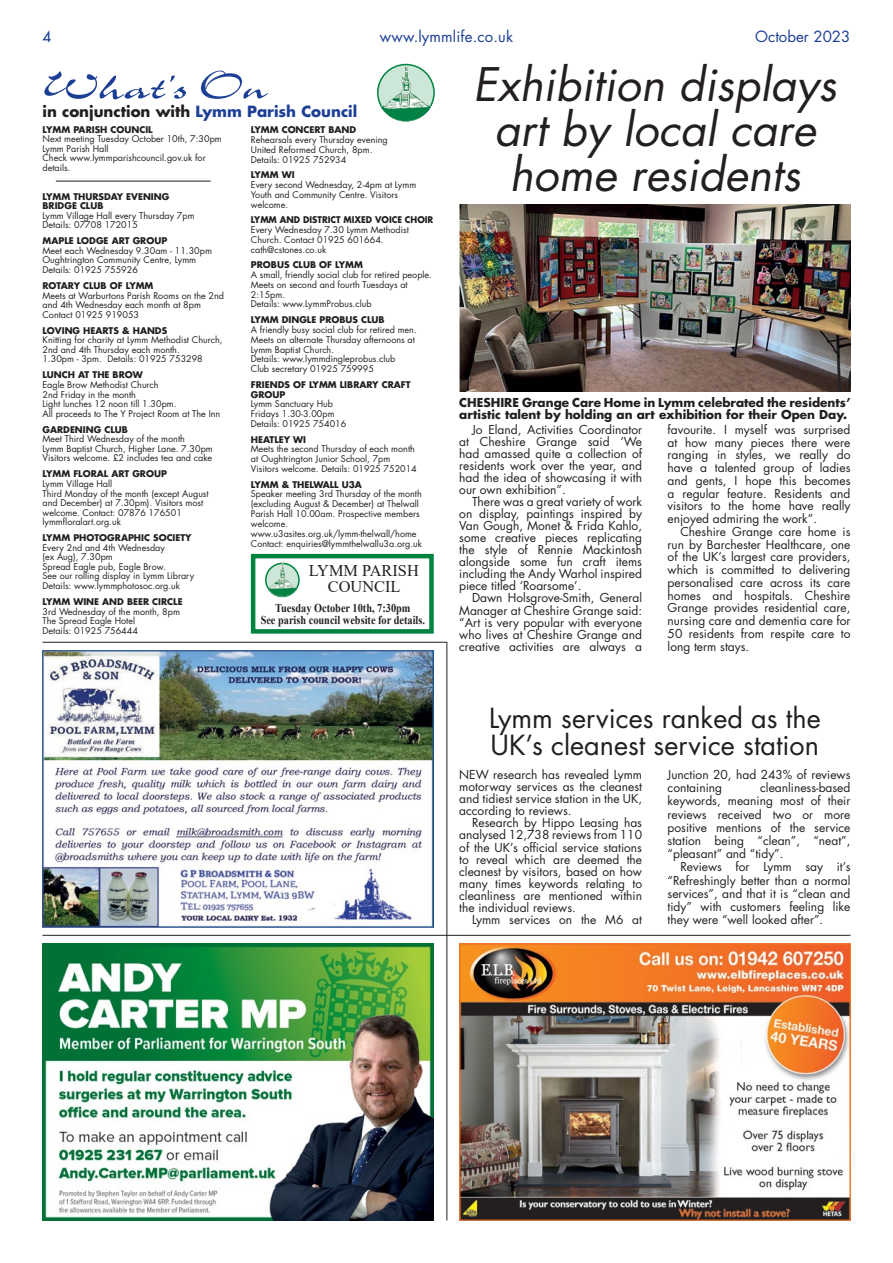
<style>
.page{position:relative;width:893px;height:1263px;background:#fff}
.page>*{position:absolute;margin:0;border:0;box-sizing:border-box;transform-origin:0 0}
.t1{font:italic 45px/45px "Futura Std";color:#231f20;text-align:center}
.t2{font:45px "Charme Std";color:#1c3e94;scale:1.26 1}
.t3{font:27px/27px "Futura Std";color:#231f20}
.t4{font:16.35px/16.4px "Times New Roman";color:#231f20;text-align:center}
.t5{font:700 15px "Futura Std";color:#231f20}
.t6{font:15px "Futura Std";letter-spacing:.01em;color:#1c3e94}
.t7{font:500 15px "Futura Std";color:#1c3e94}
.t8{font:12px/12px "Futura Std";color:#231f20;text-align:justify}
.t9{font:700 12px/12px "Futura Std";color:#231f20}
.t10{font:700 12px/12px "Times New Roman";color:#231f20;text-align:center;scale:.86 1}
.t11{font:9px/9.6px "Futura Std";color:#231f20}
.t12{font:700 9px/9.6px "Futura Std";color:#231f20}
.t13{font:700 9px "Futura Std";color:#231f20;scale:.94 1}
.s1{color:#1c3e94}
.s2{color:#fff}
</style>
<div class="page">
<div style="left:377px;top:64px;width:58px;height:58px;border:2px solid #00833e;border-radius:50%"></div>
<img style="left:381px;top:66px;width:50px;height:55px">
<div style="left:265px;top:563px;width:35px;height:34px;border:2px solid #00833e;border-radius:50%"></div>
<img style="left:267px;top:563px;width:31px;height:33px">
<div style="left:251px;top:554px;width:183px;height:80px;border:4px solid #00833e"></div>
<hr style="left:56px;top:181px;width:155px;height:1px;background:#231f20">
<hr style="left:42px;top:642px;width:405px;height:1px;background:#231f20">
<hr style="left:447px;top:642px;width:1px;height:578px;background:#231f20">
<hr style="left:42px;top:935px;width:808px;height:1px;background:#231f20">
<img style="left:43px;top:651px;width:391px;height:276px">
<img style="left:43px;top:944px;width:391px;height:276px">
<img style="left:459px;top:944px;width:391px;height:276px">
<img style="left:459px;top:205px;width:391px;height:187px">
<h3 class="t7" style="left:43px;top:27px;width:10px">4</h3>
<h3 class="t6" style="left:380px;top:27px;width:135px">www.lymmlife.co.uk</h3>
<h3 class="t6" style="left:755px;top:27px;width:97px">October 2023</h3>
<h1 class="t2" style="left:44px;top:65px;width:180px">What’s On</h1>
<h3 class="t5" style="left:43px;top:101px;width:316px">in conjunction with <span class="s1">Lymm Parish Council</span></h3>
<p class="t12" style="left:251px;top:125px;width:107px">LYMM CONCERT BAND</p>
<p class="t11" style="left:251px;top:135px;width:138px">Rehearsals every Thursday evening<br>United Reformed Church, 8pm.<br>Details: 01925 752934</p>
<p class="t12" style="left:251px;top:170px;width:45px">LYMM WI</p>
<p class="t11" style="left:251px;top:180px;width:167px">Every second Wednesday, 2-4pm at Lymm<br>Youth and Community Centre. Visitors welcome.</p>
<p class="t13" style="left:251px;top:213px;width:196px">LYMM AND DISTRICT MIXED VOICE CHOIR</p>
<p class="t11" style="left:251px;top:225px;width:159px">Every Wednesday 7.30 Lymm Methodist<br>Church. Contact 01925 601664. cath@cstones.co.uk</p>
<p class="t12" style="left:251px;top:260px;width:114px">PROBUS CLUB OF LYMM</p>
<p class="t11" style="left:251px;top:270px;width:183px">A small, friendly social club for retired people.<br>Meets on second and fourth Tuesdays at<br>2:15pm.<br>Details: www.LymmProbus.club</p>
<p class="t12" style="left:251px;top:314px;width:135px">LYMM DINGLE PROBUS CLUB</p>
<p class="t11" style="left:251px;top:325px;width:167px">A friendly busy social club for retired men.<br>Meets on alternate Thursday afternoons at Lymm Baptist Church.<br>Details: www.lymmdingleprobus.club<br>Club secretary 01925 759995</p>
<p class="t12" style="left:251px;top:379px;width:161px">FRIENDS OF LYMM LIBRARY CRAFT<br>GROUP</p>
<p class="t11" style="left:251px;top:399px;width:97px">Lymm Sanctuary Hub<br>Fridays 1.30-3.00pm<br>Details: 01925 754016</p>
<p class="t12" style="left:251px;top:434px;width:57px">HEATLEY WI</p>
<p class="t11" style="left:251px;top:444px;width:167px">Meets the second Thursday of each month at Oughtrington Junior School, 7pm<br>Visitors welcome. Details: 01925 752014</p>
<p class="t12" style="left:251px;top:479px;width:113px">LYMM &amp; THELWALL U3A</p>
<p class="t11" style="left:251px;top:489px;width:173px">Speaker meeting 3rd Thursday of the month (excluding August &amp; December) at Thelwall Parish Hall 10.00am. Prospective members welcome. www.u3asites.org.uk/lymm-thelwall/home Contact: enquiries@lymmthelwallu3a.org.uk</p>
<h3 class="t4" style="left:309px;top:562px;width:112px">LYMM PARISH<br>COUNCIL</h3>
<h3 class="t10" style="left:261px;top:602px;width:193px">Tuesday October 10th, 7:30pm<br>See parish council website for details.</h3>
<p class="t12" style="left:43px;top:125px;width:112px">LYMM PARISH COUNCIL</p>
<p class="t11" style="left:43px;top:134px;width:181px">Next meeting Tuesday October 10th, 7:30pm<br>Lymm Parish Hall<br>Check www.lymmparishcouncil.gov.uk for details.<span class="s2">0</span></p>
<p class="t12" style="left:43px;top:191px;width:128px">LYMM THURSDAY EVENING<br>BRIDGE CLUB</p>
<p class="t11" style="left:43px;top:211px;width:154px">Lymm Village Hall every Thursday 7pm<br>Details: 07708 172015</p>
<p class="t12" style="left:43px;top:236px;width:126px">MAPLE LODGE ART GROUP</p>
<p class="t11" style="left:43px;top:246px;width:171px">Meet each Wednesday 9.30am - 11.30pm<br>Oughtrington Community Centre, Lymm<br>Details: 01925 755926</p>
<p class="t12" style="left:43px;top:281px;width:112px">ROTARY CLUB OF LYMM</p>
<p class="t11" style="left:43px;top:291px;width:183px">Meets at Warburtons Parish Rooms on the 2nd and 4th Wednesday each month at 8pm<br>Contact 01925 919053</p>
<p class="t12" style="left:43px;top:325px;width:126px">LOVING HEARTS &amp; HANDS</p>
<p class="t11" style="left:43px;top:335px;width:181px">Knitting for charity at Lymm Methodist Church,<br>2nd and 4th Thursday each month.<br>1.30pm - 3pm. Details: 01925 753298</p>
<p class="t12" style="left:43px;top:370px;width:102px">LUNCH AT THE BROW</p>
<p class="t11" style="left:43px;top:380px;width:179px">Eagle Brow Methodist Church<br>2nd Friday in the month<br>Light lunches 12 noon till 1.30pm.<br>All proceeds to The Y Project Room at The Inn</p>
<p class="t12" style="left:43px;top:424px;width:87px">GARDENING CLUB</p>
<p class="t11" style="left:43px;top:434px;width:172px">Meet Third Wednesday of the month<br>Lymm Baptist Church, Higher Lane. 7.30pm<br>Visitors welcome. £2 includes tea and cake</p>
<p class="t12" style="left:43px;top:469px;width:126px">LYMM FLORAL ART GROUP</p>
<p class="t11" style="left:43px;top:479px;width:168px">Lymm Village Hall<br>Third Monday of the month (except August and December) at 7.30pm). Visitors most welcome. Contact: 07876 176501 lymmfloralart.org.uk</p>
<p class="t12" style="left:43px;top:533px;width:151px">LYMM PHOTOGRAPHIC SOCIETY</p>
<p class="t11" style="left:43px;top:543px;width:153px">Every 2nd and 4th Wednesday<br>(ex Aug), 7.30pm<br>Spread Eagle pub, Eagle Brow.<br>See our rolling display in Lymm Library<br>Details: www.lymmphotosoc.org.uk</p>
<p class="t12" style="left:43px;top:597px;width:142px">LYMM WINE AND BEER CIRCLE</p>
<p class="t11" style="left:43px;top:606px;width:139px">3rd Wednesday of the month, 8pm<br>The Spread Eagle Hotel<br>Details: 01925 756444</p>
<h1 class="t1" style="left:473px;top:62px;width:365px">Exhibition displays art by local care home residents</h1>
<h3 class="t9" style="left:459px;top:397px;width:393px">CHESHIRE Grange Care Home in Lymm celebrated the residents’ artistic talent by holding an art exhibition for their Open Day.</h3>
<h3 class="t8" style="left:459px;top:423px;width:184px;text-indent:13px">Jo Eland, Activities Coordinator at Cheshire Grange said ‘We had amassed quite a collection of residents work over the year, and had the idea of showcasing it with our own exhibition”.</h3>
<p class="t8" style="left:459px;top:496px;width:184px;text-indent:13px">There was a great variety of work on display, paintings inspired by Van Gough, Monet &amp; Frida Kahlo, some creative pieces replicating the style of Rennie Mackintosh alongside some fun craft items including the Andy Warhol inspired piece titled ‘Roarsome’.</p>
<h3 class="t8" style="left:459px;top:592px;width:184px;text-indent:13px">Dawn Holsgrove-Smith, General Manager at Cheshire Grange said: “Art is very popular with everyone who lives at Cheshire Grange and creative activities are always a</h3>
<p class="t8" style="left:668px;top:423px;width:184px;line-height:12.8px">favourite. I myself was surprised at how many pieces there were ranging in styles, we really do have a talented group of ladies and gents, I hope this becomes a regular feature. Residents and visitors to the home have really enjoyed admiring the work”.</p>
<p class="t8" style="left:668px;top:525px;width:184px;line-height:12.8px;text-indent:13px">Cheshire Grange care home is run by Barchester Healthcare, one of the UK’s largest care providers, which is committed to delivering personalised care across its care homes and hospitals. Cheshire Grange provides residential care, nursing care and dementia care for 50 residents from respite care to long term stays.</p>
<h2 class="t3" style="left:489px;top:705px;width:333px">Lymm services ranked as the<br>UK’s cleanest service station</h2>
<h3 class="t8" style="left:459px;top:768px;width:184px">NEW research has revealed Lymm motorway services as the cleanest and tidiest service station in the UK, according to reviews.</h3>
<p class="t8" style="left:459px;top:817px;width:184px;text-indent:13px">Research by Hippo Leasing has analysed 12,738 reviews from 110 of the UK’s official service stations to reveal which are deemed the cleanest by visitors, based on how many times keywords relating to cleanliness are mentioned within the individual reviews.</p>
<h3 class="t8" style="left:472px;top:914px;width:172px">Lymm services on the M6 at</h3>
<h3 class="t8" style="left:668px;top:768px;width:184px;line-height:13.2px">Junction 20, had 243% of reviews containing</h3>
<h3 class="t8" style="left:668px;top:781px;width:184px;line-height:13.2px;text-indent:93px">cleanliness-based keywords, meaning most of their reviews received two or more positive mentions of the service station being “clean”, “neat”, “pleasant” and “tidy”.</h3>
<h3 class="t8" style="left:668px;top:860px;width:184px;line-height:13.2px;text-indent:13px">Reviews for Lymm say it’s “Refreshingly better than a normal services”, and that it is “clean and tidy” with customers feeling like they were “well looked after”.</h3>
</div>
